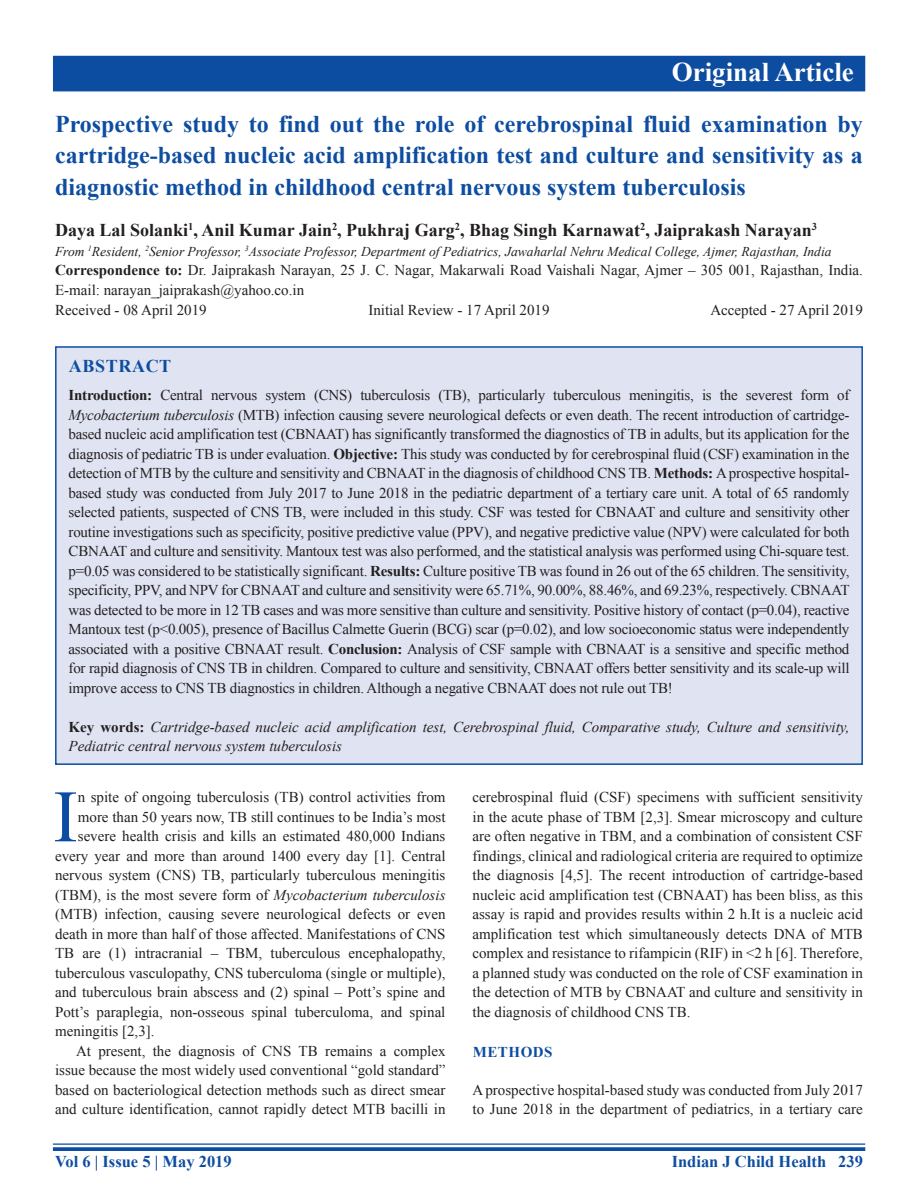
<style>
.page{position:relative;width:918px;height:1188px;background:#fff}
.page>*{position:absolute;margin:0;border:0;box-sizing:border-box;transform-origin:0 0}
.DROP_CAP_TX{font:73.95px "Times New Roman";color:#0d4da1}
.AH{font:700 27px "Times New Roman";color:#fff}
.AT{font:700 24px/31.5px "Times New Roman";color:#0d4da1;text-align:justify}
.AU{font:700 18px "Times New Roman";color:#231f20}
.ABSH{font:700 18px "Times New Roman";letter-spacing:.035em;color:#0d4da1}
.RF{font:700 16.5px "Times New Roman";color:#0d4da1}
.ABS{font:15px/19.5px "Times New Roman";letter-spacing:-.015em;color:#231f20;text-align:justify}
.TX{font:15px/19.5px "Times New Roman";color:#231f20;text-align:justify}
.DROP_CAP_TX-2{font:15px "Times New Roman";color:#231f20}
.KWD{font:italic 15px/19.5px "Times New Roman";color:#231f20}
.ADD{font:15px/19.5px "Times New Roman";color:#231f20}
.TXFL{font:15px/19.5px "Times New Roman";color:#231f20}
.HIS{font:15px "Times New Roman";color:#231f20}
.t1{font:700 15px "Times New Roman";letter-spacing:.035em;color:#0d4da1}
.AFF{font:italic 13.5px "Times New Roman";color:#231f20}
.s1{font-weight:700}
.s2{font-style:italic}
.s3{font-weight:700;font-style:normal}
</style>
<div class="page">
<hr style="left:53px;top:1143px;width:812px;height:2px;background:#0d4da1">
<svg style="left:53px;top:1147px;width:812px;height:4px;background:#1b57a6"></svg>
<div style="left:53px;top:56px;width:812px;height:35px;background:#0d4da1"></div>
<div style="left:56px;top:347px;width:806px;height:417px;background:#e0e4f2"></div>
<div style="left:55px;top:346px;width:808px;height:419px;border:2px solid #0d4da1"></div>
<p class="AH" style="left:672px;top:52px;width:184px">Original Article</p>
<p class="AT" style="left:55px;top:107px;width:809px">Prospective study to find out the role of cerebrospinal fluid examination by cartridge-based nucleic acid amplification test and culture and sensitivity as a diagnostic method in childhood central nervous system tuberculosis</p>
<p class="AU" style="left:55px;top:217px;width:764px">Daya Lal Solanki<sup>1</sup>, Anil Kumar Jain<sup>2</sup>, Pukhraj Garg<sup>2</sup>, Bhag Singh Karnawat<sup>2</sup>, Jaiprakash Narayan<sup>3</sup></p>
<p class="AFF" style="left:55px;top:242px;width:778px">From <sup>1</sup>Resident, <sup>2</sup>Senior Professor, <sup>3</sup>Associate Professor, Department of Pediatrics, Jawaharlal Nehru Medical College, Ajmer, Rajasthan, India</p>
<p class="ADD" style="left:55px;top:260px;width:809px"><span class="s1">Correspondence to:</span> Dr. Jaiprakash Narayan, 25 J. C. Nagar, Makarwali Road Vaishali Nagar, Ajmer – 305 001, Rajasthan, India.<br>E-mail: narayan_jaiprakash@yahoo.co.in</p>
<p class="HIS" style="left:55px;top:299px;width:153px">Received - 08 April 2019</p>
<p class="HIS" style="left:368px;top:299px;width:183px">Initial Review - 17 April 2019</p>
<p class="HIS" style="left:710px;top:299px;width:154px">Accepted - 27 April 2019</p>
<p class="ABSH" style="left:69px;top:353px;width:104px">ABSTRACT</p>
<p class="ABS" style="left:69px;top:385px;width:783px"><span class="s1">Introduction:</span> Central nervous system (CNS) tuberculosis (TB), particularly tuberculous meningitis, is the severest form of <span class="s2">Mycobacterium tuberculosis</span> (MTB) infection causing severe neurological defects or even death. The recent introduction of cartridge&shy;based nucleic acid amplification test (CBNAAT) has significantly transformed the diagnostics of TB in adults, but its application for the diagnosis of pediatric TB is under evaluation. <span class="s1">Objective:</span> This study was conducted by for cerebrospinal fluid (CSF) examination in the detection of MTB by the culture and sensitivity and CBNAAT in the diagnosis of childhood CNS TB. <span class="s1">Methods:</span> Aprospective hospital&shy;based study was conducted from July 2017 to June 2018 in the pediatric department of a tertiary care unit. A total of 65 randomly selected patients, suspected of CNS TB, were included in this study. CSF was tested for CBNAAT and culture and sensitivity other routine investigations such as specificity, positive predictive value (PPV), and negative predictive value (NPV) were calculated for both CBNAAT and culture and sensitivity. Mantoux test was also performed, and the statistical analysis was performed using Chi-square test. p=0.05 was considered to be statistically significant. <span class="s1">Results:</span> Culture positive TB was found in 26 out of the 65 children. The sensitivity, specificity, PPV, and NPV for CBNAAT and culture and sensitivity were 65.71%, 90.00%, 88.46%, and 69.23%, respectively. CBNAAT was detected to be more in 12 TB cases and was more sensitive than culture and sensitivity. Positive history of contact (p=0.04), reactive Mantoux test (p&lt;0.005), presence of Bacillus Calmette Guerin (BCG) scar (p=0.02), and low socioeconomic status were independently associated with a positive CBNAAT result. <span class="s1">Conclusion:</span> Analysis of CSF sample with CBNAAT is a sensitive and specific method for rapid diagnosis of CNS TB in children. Compared to culture and sensitivity, CBNAAT offers better sensitivity and its scale-up will improve access to CNS TB diagnostics in children. Although a negative CBNAAT does not rule out TB!</p>
<p class="KWD" style="left:69px;top:717px;width:782px"><span class="s3">Key words:</span> Cartridge-based nucleic acid amplification test, Cerebrospinal fluid, Comparative study, Culture and sensitivity,<br>Pediatric central nervous system tuberculosis</p>
<p class="DROP_CAP_TX" style="left:53px;top:764px;width:26px">I</p>
<p class="DROP_CAP_TX-2" style="left:78px;top:787px;width:369px">n spite of ongoing tuberculosis (TB) control activities from</p>
<p class="DROP_CAP_TX-2" style="left:78px;top:806px;width:369px">more than 50 years now, TB still continues to be India’s most</p>
<p class="DROP_CAP_TX-2" style="left:78px;top:826px;width:369px">severe health crisis and kills an estimated 480,000 Indians</p>
<p class="DROP_CAP_TX-2" style="left:55px;top:845px;width:392px">every year and more than around 1400 every day [1]. Central</p>
<p class="DROP_CAP_TX-2" style="left:55px;top:865px;width:392px">nervous system (CNS) TB, particularly tuberculous meningitis</p>
<p class="DROP_CAP_TX-2" style="left:55px;top:884px;width:392px">(TBM), is the most severe form of <span class="s2">Mycobacterium tuberculosis</span></p>
<p class="DROP_CAP_TX-2" style="left:55px;top:904px;width:392px">(MTB) infection, causing severe neurological defects or even</p>
<p class="DROP_CAP_TX-2" style="left:55px;top:923px;width:392px">death in more than half of those affected. Manifestations of CNS</p>
<p class="DROP_CAP_TX-2" style="left:55px;top:943px;width:392px">TB are (1) intracranial – TBM, tuberculous encephalopathy,</p>
<p class="DROP_CAP_TX-2" style="left:55px;top:962px;width:392px">tuberculous vasculopathy, CNS tuberculoma (single or multiple),</p>
<p class="DROP_CAP_TX-2" style="left:55px;top:982px;width:392px">and tuberculous brain abscess and (2) spinal – Pott’s spine and</p>
<p class="DROP_CAP_TX-2" style="left:55px;top:1001px;width:392px">Pott’s paraplegia, non-osseous spinal tuberculoma, and spinal</p>
<p class="DROP_CAP_TX-2" style="left:55px;top:1021px;width:101px">meningitis [2,3].</p>
<p class="TX" style="left:55px;top:1041px;width:392px;text-indent:21px">At present, the diagnosis of CNS TB remains a complex issue because the most widely used conventional “gold standard” based on bacteriological detection methods such as direct smear and culture identification, cannot rapidly detect MTB bacilli in</p>
<p class="TX" style="left:472px;top:787px;width:392px">cerebrospinal fluid (CSF) specimens with sufficient sensitivity in the acute phase of TBM [2,3]. Smear microscopy and culture are often negative in TBM, and a combination of consistent CSF findings, clinical and radiological criteria are required to optimize the diagnosis [4,5]. The recent introduction of cartridge-based nucleic acid amplification test (CBNAAT) has been bliss, as this assay is rapid and provides results within 2 h.It is a nucleic acid amplification test which simultaneously detects DNA of MTB complex and resistance to rifampicin (RIF) in &lt;2 h [6]. Therefore, a planned study was conducted on the role of CSF examination in the detection of MTB by CBNAAT and culture and sensitivity in the diagnosis of childhood CNS TB.</p>
<h1 class="t1" style="left:473px;top:1041px;width:81px">METHODS</h1>
<p class="TXFL" style="left:472px;top:1080px;width:392px">A prospective hospital-based study was conducted from July 2017 to June 2018 in the department of pediatrics, in a tertiary care</p>
<p class="RF" style="left:55px;top:1150px;width:178px">Vol 6 | Issue 5 | May 2019</p>
<p class="RF" style="left:672px;top:1150px;width:193px">Indian J Child Health 239</p>
</div>
